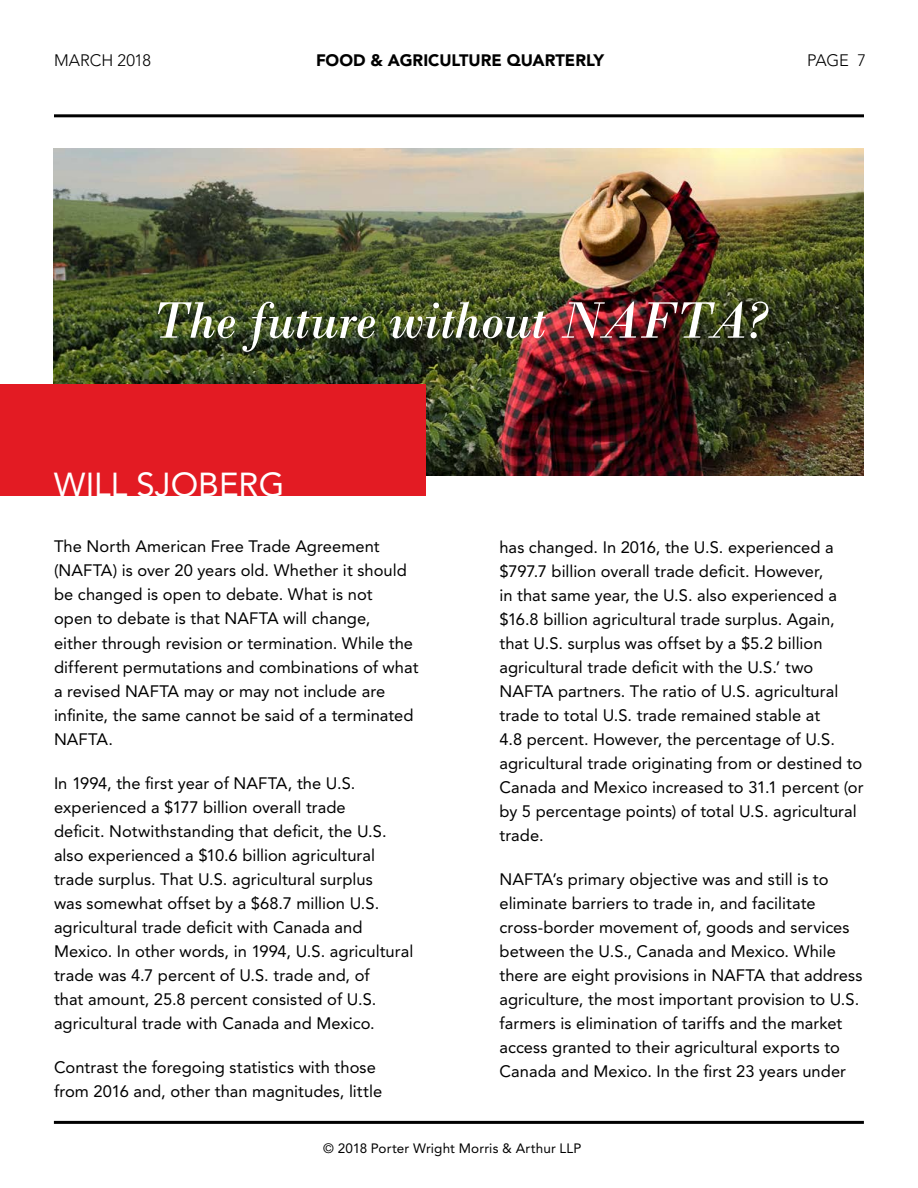
<style>
.page{position:relative;width:918px;height:1188px;background:#fff}
.page>*{position:absolute;margin:0;border:0;box-sizing:border-box;transform-origin:0 0}
.t1{font:italic 54px "Bodoni";letter-spacing:-.01em;color:#fff}
.t2{font:33px "Avenir LT Std";color:#fff}
.t3{font:16.5px/24px "Avenir LT Std";letter-spacing:.005em;color:#000}
.t4{font:900 16.5px "Avenir LT Std";color:#000}
.t5{font:300 16.5px "Avenir LT Std";letter-spacing:-.005em;color:#000}
.t6{font:13.5px "Avenir LT Std";letter-spacing:.01em;color:#000}
</style>
<div class="page">
<hr style="left:54px;top:114px;width:810px;height:3px;background:#000">
<hr style="left:54px;top:1121px;width:810px;height:3px;background:#000">
<img style="left:54px;top:148px;width:810px;height:327px">
<div style="left:0;top:384px;width:425px;height:112px;background:#e31b23"></div>
<p class="t5" style="left:54px;top:51px;width:99px">MARCH 2018</p>
<p class="t4" style="left:316px;top:51px;width:290px">FOOD &amp; AGRICULTURE QUARTERLY</p>
<p class="t5" style="left:807px;top:51px;width:60px">PAGE 7</p>
<h1 class="t1" style="left:152px;top:288px;width:616px">The future without NAFTA?</h1>
<h2 class="t2" style="left:54px;top:465px;width:232px">WILL SJOBERG</h2>
<p class="t3" style="left:54px;top:535px;width:366px">The North American Free Trade Agreement (NAFTA) is over 20 years old. Whether it should be changed is open to debate. What is not<br>open to debate is that NAFTA will change,<br>either through revision or termination. While the different permutations and combinations of what a revised NAFTA may or may not include are infinite, the same cannot be said of a terminated NAFTA.</p>
<p class="t3" style="left:54px;top:771px;width:361px">In 1994, the first year of NAFTA, the U.S. experienced a $177 billion overall trade<br>deficit. Notwithstanding that deficit, the U.S. also experienced a $10.6 billion agricultural trade surplus. That U.S. agricultural surplus<br>was somewhat offset by a $68.7 million U.S. agricultural trade deficit with Canada and Mexico. In other words, in 1994, U.S. agricultural trade was 4.7 percent of U.S. trade and, of<br>that amount, 25.8 percent consisted of U.S. agricultural trade with Canada and Mexico.</p>
<p class="t3" style="left:54px;top:1056px;width:330px">Contrast the foregoing statistics with those from 2016 and, other than magnitudes, little</p>
<p class="t3" style="left:500px;top:535px;width:366px">has changed. In 2016, the U.S. experienced a $797.7 billion overall trade deficit. However,<br>in that same year, the U.S. also experienced a $16.8 billion agricultural trade surplus. Again, that U.S. surplus was offset by a $5.2 billion agricultural trade deficit with the U.S.’ two NAFTA partners. The ratio of U.S. agricultural trade to total U.S. trade remained stable at<br>4.8 percent. However, the percentage of U.S. agricultural trade originating from or destined to Canada and Mexico increased to 31.1 percent (or by 5 percentage points) of total U.S. agricultural trade.</p>
<p class="t3" style="left:500px;top:867px;width:365px">NAFTA’s primary objective was and still is to eliminate barriers to trade in, and facilitate cross-border movement of, goods and services between the U.S., Canada and Mexico. While there are eight provisions in NAFTA that address agriculture, the most important provision to U.S. farmers is elimination of tariffs and the market access granted to their agricultural exports to Canada and Mexico. In the first 23 years under</p>
<p class="t6" style="left:323px;top:1141px;width:260px">© 2018 Porter Wright Morris &amp; Arthur LLP</p>
</div>
